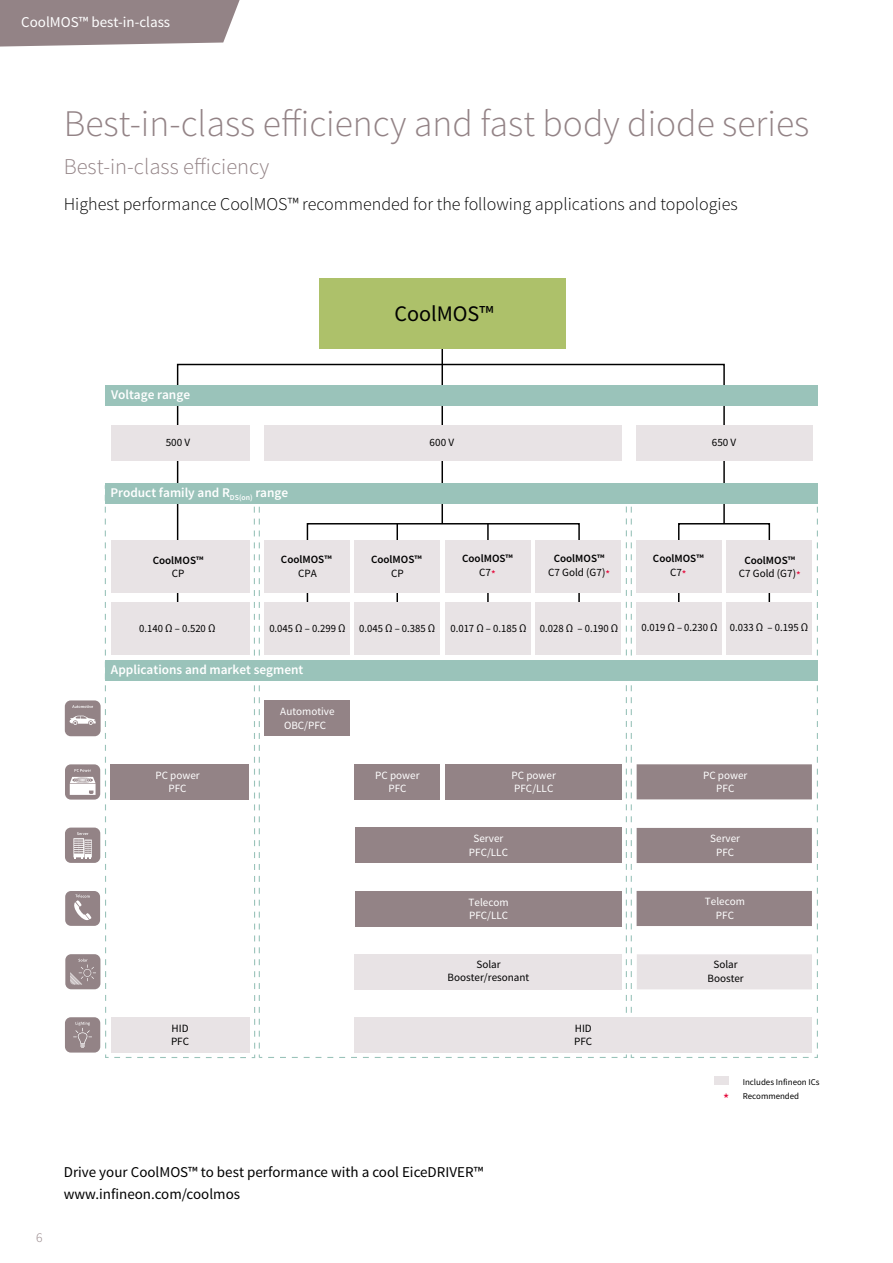
<style>
.page{position:relative;width:893px;height:1263px;background:#fff}
.page>*{position:absolute;margin:0;border:0;box-sizing:border-box;transform-origin:0 0}
.t1{font:300 37.5px "Source Sans Pro";color:#938386}
.t2{font:300 22.5px "Source Sans Pro";color:#938386}
.t3{font:22.2px "Source Sans Pro";color:#000}
.t4{font:300 18px "Source Sans Pro";color:#000}
.t5{font:15px/22.5px "Source Sans Pro";color:#000}
.t6{font:15px "Source Sans Pro";color:#fff}
.t7{font:300 13.5px "Source Sans Pro";color:#938386}
.t8{font:600 13.35px "Source Sans Pro";color:#fff}
.t9{font:11.1px/13.4px "Source Sans Pro";color:#fff;text-align:center}
.t10{font:11.1px/13.4px "Source Sans Pro";color:#000;text-align:center}
.t11{font:11.1px "Source Sans Pro";color:#000;scale:.96 1}
.t12{font:600 11.1px/13.4px "Source Sans Pro";color:#000;text-align:center}
.t13{font:8.85px/14.9px "Source Sans Pro";color:#000}
.s1{font-weight:400}
.s2{font-weight:400;color:#e40134}
.s3{font-weight:600}
.s4{color:#e40134}
.s5{font-family:"Infineon Meta"}
.s6{font-size:14.85px;color:#e40134}
</style>
<div class="page">
<svg style="left:0;top:0;width:240px;height:47px;background:#9c8d90"></svg>
<hr style="left:441px;top:296px;width:2px;height:228px;background:#000">
<svg style="left:104px;top:485px;width:714px;height:574px"></svg>
<svg style="left:176px;top:363px;width:550px;height:251px"></svg>
<div style="left:111px;top:602px;width:138px;height:52px;background:#e8e3e5"></div>
<div style="left:264px;top:602px;width:86px;height:52px;background:#e8e3e5"></div>
<div style="left:355px;top:602px;width:85px;height:52px;background:#e8e3e5"></div>
<div style="left:445px;top:602px;width:86px;height:52px;background:#e8e3e5"></div>
<div style="left:536px;top:602px;width:85px;height:52px;background:#e8e3e5"></div>
<div style="left:636px;top:602px;width:85px;height:52px;background:#e8e3e5"></div>
<div style="left:726px;top:602px;width:86px;height:52px;background:#e8e3e5"></div>
<div style="left:111px;top:541px;width:138px;height:52px;background:#e8e3e5"></div>
<div style="left:264px;top:541px;width:86px;height:52px;background:#e8e3e5"></div>
<div style="left:355px;top:541px;width:85px;height:52px;background:#e8e3e5"></div>
<div style="left:445px;top:541px;width:86px;height:52px;background:#e8e3e5"></div>
<div style="left:536px;top:541px;width:85px;height:52px;background:#e8e3e5"></div>
<div style="left:636px;top:541px;width:85px;height:52px;background:#e8e3e5"></div>
<div style="left:726px;top:541px;width:86px;height:52px;background:#e8e3e5"></div>
<div style="left:111px;top:426px;width:138px;height:35px;background:#e8e3e5"></div>
<div style="left:264px;top:426px;width:357px;height:35px;background:#e8e3e5"></div>
<div style="left:636px;top:426px;width:176px;height:35px;background:#e8e3e5"></div>
<div style="left:319px;top:279px;width:247px;height:70px;background:#adc16a"></div>
<div style="left:105px;top:385px;width:713px;height:20px;background:#9ac3ba"></div>
<div style="left:105px;top:660px;width:713px;height:21px;background:#9ac3ba"></div>
<div style="left:105px;top:483px;width:713px;height:21px;background:#9ac3ba"></div>
<div style="left:445px;top:764px;width:177px;height:35px;background:#938386"></div>
<div style="left:637px;top:764px;width:175px;height:35px;background:#938386"></div>
<div style="left:637px;top:828px;width:175px;height:35px;background:#938386"></div>
<div style="left:637px;top:891px;width:175px;height:35px;background:#938386"></div>
<div style="left:355px;top:828px;width:267px;height:35px;background:#938386"></div>
<div style="left:355px;top:891px;width:267px;height:35px;background:#938386"></div>
<div style="left:355px;top:954px;width:267px;height:35px;background:#e8e3e5"></div>
<div style="left:637px;top:954px;width:175px;height:35px;background:#e8e3e5"></div>
<div style="left:111px;top:1017px;width:138px;height:35px;background:#e8e3e5"></div>
<div style="left:714px;top:1076px;width:14px;height:8px;background:#e8e3e5"></div>
<div style="left:111px;top:764px;width:138px;height:35px;background:#938386"></div>
<div style="left:355px;top:764px;width:85px;height:35px;background:#938386"></div>
<div style="left:355px;top:1017px;width:457px;height:35px;background:#e8e3e5"></div>
<div style="left:65px;top:764px;width:35px;height:36px;background:#938386;border-radius:6px"></div>
<svg style="left:70px;top:769px;width:26px;height:26px"></svg>
<div style="left:65px;top:891px;width:35px;height:35px;background:#938386;border-radius:6px"></div>
<svg style="left:74px;top:894px;width:18px;height:26px"></svg>
<div style="left:65px;top:1017px;width:35px;height:35px;background:#938386;border-radius:6px"></div>
<svg style="left:73px;top:1022px;width:19px;height:26px"></svg>
<div style="left:65px;top:827px;width:35px;height:36px;background:#938386;border-radius:6px"></div>
<svg style="left:73px;top:832px;width:19px;height:26px"></svg>
<div style="left:65px;top:954px;width:35px;height:35px;background:#938386;border-radius:6px"></div>
<svg style="left:70px;top:959px;width:26px;height:25px"></svg>
<div style="left:264px;top:700px;width:86px;height:36px;background:#938386"></div>
<div style="left:65px;top:700px;width:36px;height:36px;background:#938386;border-radius:6px"></div>
<svg style="left:72px;top:705px;width:21px;height:3px"></svg>
<svg style="left:69px;top:716px;width:27px;height:9px"></svg>
<h3 class="t6" style="left:21px;top:13px;width:150px">CoolMOS™ best-in-class</h3>
<h1 class="t1" style="left:64px;top:100px;width:747px">Best-in-class efficiency and fast body diode series</h1>
<h2 class="t2" style="left:64px;top:153px;width:207px">Best-in-class efficiency</h2>
<h3 class="t4" style="left:64px;top:193px;width:675px">Highest performance CoolMOS™ recommended for the following applications and topologies</h3>
<p class="t8" style="left:111px;top:386px;width:81px">Voltage range</p>
<h3 class="t3" style="left:394px;top:299px;width:101px">CoolMOS™</h3>
<p class="t10" style="left:166px;top:436px;width:26px">500 V</p>
<p class="t10" style="left:430px;top:436px;width:26px">600 V</p>
<p class="t10" style="left:712px;top:436px;width:26px">650 V</p>
<p class="t8" style="left:110px;top:484px;width:179px">Product family and R<sub>DS(on)</sub> range</p>
<p class="t12" style="left:153px;top:553px;width:52px">CoolMOS™</p>
<p class="t10" style="left:172px;top:567px;width:14px">CP</p>
<p class="t12" style="left:281px;top:553px;width:52px">CoolMOS™</p>
<p class="t10" style="left:298px;top:566px;width:20px">CPA</p>
<p class="t12" style="left:371px;top:553px;width:52px">CoolMOS™</p>
<p class="t10" style="left:391px;top:566px;width:14px">CP</p>
<p class="t12" style="left:462px;top:552px;width:52px">CoolMOS™<br><span class="s1">C7</span><span class="s2">*</span></p>
<p class="t12" style="left:653px;top:552px;width:52px">CoolMOS™<br><span class="s1">C7</span><span class="s2">*</span></p>
<p class="t10" style="left:548px;top:552px;width:63px"><span class="s3">CoolMOS™<br></span>C7 Gold (G7)<span class="s4">*</span></p>
<p class="t10" style="left:739px;top:553px;width:63px"><span class="s3">CoolMOS™<br></span>C7 Gold (G7)<span class="s4">*</span></p>
<p class="t11" style="left:139px;top:621px;width:81px">0.140 <span class="s5">Ω</span> – 0.520 <span class="s5">Ω</span></p>
<p class="t11" style="left:269px;top:621px;width:174px">0.045 <span class="s5">Ω</span> – 0.299 <span class="s5">Ω</span> 0.045 <span class="s5">Ω</span> – 0.385 <span class="s5">Ω</span></p>
<p class="t11" style="left:450px;top:621px;width:176px">0.017 <span class="s5">Ω</span> – 0.185 <span class="s5">Ω</span> 0.028 <span class="s5">Ω</span> – 0.190 <span class="s5">Ω</span></p>
<p class="t11" style="left:641px;top:621px;width:175px">0.019 <span class="s5">Ω</span> – 0.230 <span class="s5">Ω</span> 0.033 <span class="s5">Ω</span> – 0.195 <span class="s5">Ω</span></p>
<p class="t8" style="left:111px;top:661px;width:194px">Applications and market segment</p>
<p class="t9" style="left:280px;top:705px;width:56px">Automotive<br>OBC/PFC</p>
<p class="t9" style="left:155px;top:768px;width:46px">PC power<br>PFC</p>
<p class="t9" style="left:375px;top:768px;width:46px">PC power<br>PFC</p>
<p class="t9" style="left:512px;top:768px;width:46px;text-align:left">PC power<br>PFC/LLC</p>
<p class="t9" style="left:703px;top:768px;width:46px">PC power<br>PFC</p>
<p class="t9" style="left:469px;top:832px;width:41px">Server<br>PFC/LLC</p>
<p class="t9" style="left:710px;top:832px;width:31px">Server<br>PFC</p>
<p class="t9" style="left:705px;top:895px;width:42px">Telecom<br>PFC</p>
<p class="t9" style="left:469px;top:895px;width:42px;text-align:left">Telecom<br>PFC/LLC</p>
<p class="t10" style="left:448px;top:958px;width:83px">Solar<br>Booster/resonant</p>
<p class="t10" style="left:707px;top:958px;width:38px">Solar<br>Booster</p>
<p class="t10" style="left:171px;top:1021px;width:20px;text-align:left">HID<br>PFC</p>
<p class="t10" style="left:574px;top:1021px;width:20px;text-align:left">HID<br>PFC</p>
<p class="t7" style="left:36px;top:1229px;width:8px">6</p>
<h3 class="t5" style="left:64px;top:1161px;width:421px">Drive your CoolMOS™ to best performance with a cool EiceDRIVER™ www.infineon.com/coolmos</h3>
<p class="t13" style="left:723px;top:1074px;width:98px;text-indent:19px">Includes Infineon ICs <span class="s6">*</span> Recommended</p>
</div>
